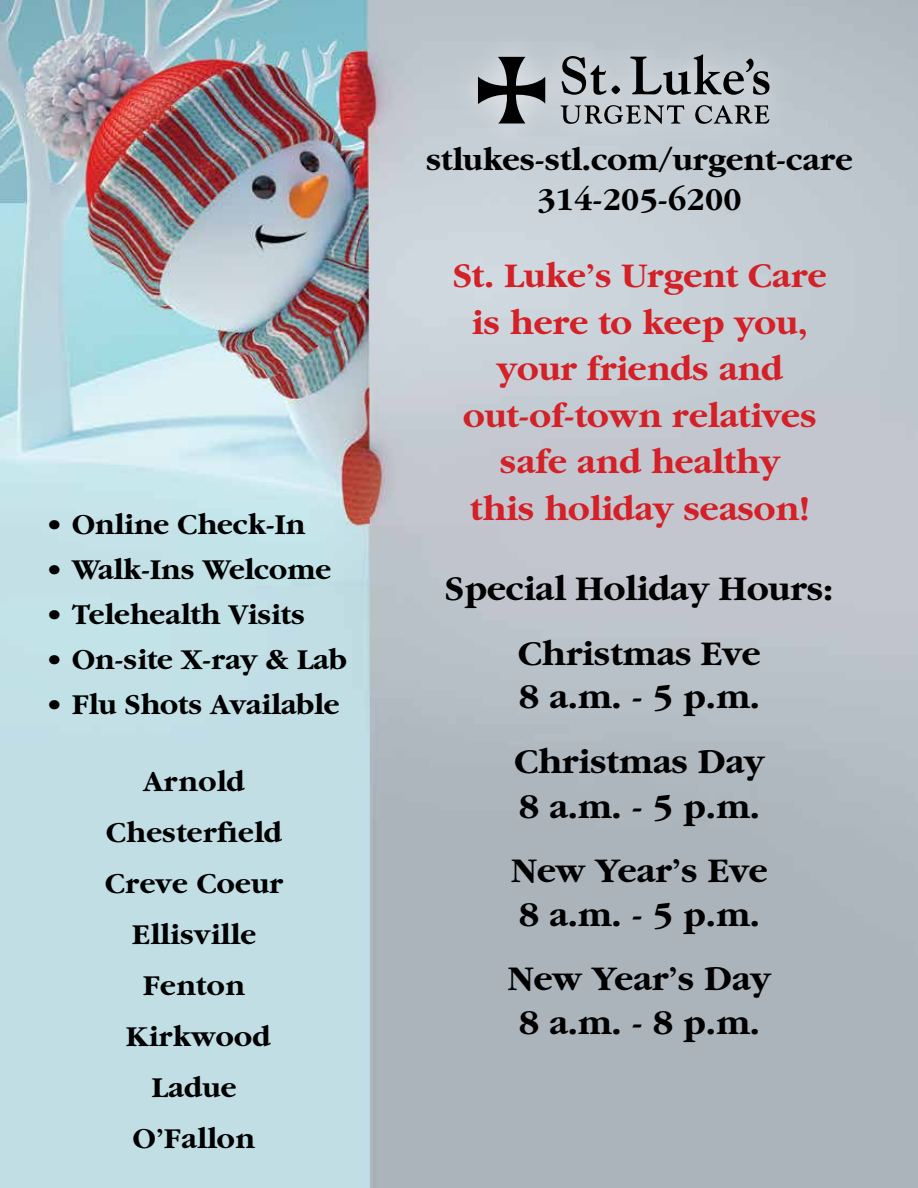
<style>
.page{position:relative;width:918px;height:1188px;background:#fff}
.page>*{position:absolute;margin:0;border:0;box-sizing:border-box;transform-origin:0 0}
.t1{font:700 36px/64.8px "Garamond";color:#000;text-align:center}
.t2{font:700 36px/46.5px "Garamond";color:#d42027;text-align:center}
.t3{font:700 33px/40.5px "Garamond";color:#000;text-align:center}
.t4{font:700 30px/51px "Garamond";color:#000;text-align:center}
</style>
<div class="page">
<img style="left:0;top:0;width:918px;height:1188px">
<div style="left:450px;top:29px;width:346px;height:123px;background:#c2cad1"></div>
<svg style="left:478px;top:57px;width:67px;height:66px"></svg>
<svg style="left:561px;top:56px;width:45px;height:39px"></svg>
<svg style="left:611px;top:85px;width:9px;height:9px"></svg>
<svg style="left:630px;top:54px;width:140px;height:41px"></svg>
<svg style="left:561px;top:105px;width:124px;height:19px"></svg>
<svg style="left:695px;top:105px;width:74px;height:19px"></svg>
<p class="t4" style="left:45px;top:499px;width:262px">• Online Check-In</p>
<p class="t4" style="left:45px;top:544px;width:288px">• Walk-Ins Welcome</p>
<p class="t4" style="left:45px;top:589px;width:261px">• Telehealth Visits</p>
<p class="t4" style="left:45px;top:634px;width:303px">• On-site X-ray &amp; Lab</p>
<p class="t4" style="left:45px;top:679px;width:296px">• Flu Shots Available</p>
<p class="t4" style="left:105px;top:756px;width:180px">Arnold<br>Chesterfield<br>Creve Coeur<br>Ellisville<br>Fenton<br>Kirkwood<br>Ladue<br>O’Fallon</p>
<p class="t3" style="left:426px;top:139px;width:428px">stlukes-stl.com/urgent-care<br>314-205-6200</p>
<p class="t2" style="left:453px;top:253px;width:375px">St. Luke’s Urgent Care is here to keep you, your friends and out-of-town relatives safe and healthy<br>this holiday season!</p>
<p class="t1" style="left:445px;top:557px;width:390px">Special Holiday Hours:<br>Christmas Eve</p>
<p class="t1" style="left:514px;top:665px;width:251px;text-align:left">8 a.m. - 5 p.m.<br>Christmas Day</p>
<p class="t1" style="left:511px;top:774px;width:258px;text-align:left">8 a.m. - 5 p.m.<br>New Year’s Eve</p>
<p class="t1" style="left:508px;top:882px;width:264px">8 a.m. - 5 p.m.<br>New Year’s Day</p>
<p class="t1" style="left:519px;top:990px;width:243px">8 a.m. - 8 p.m.</p>
</div>
